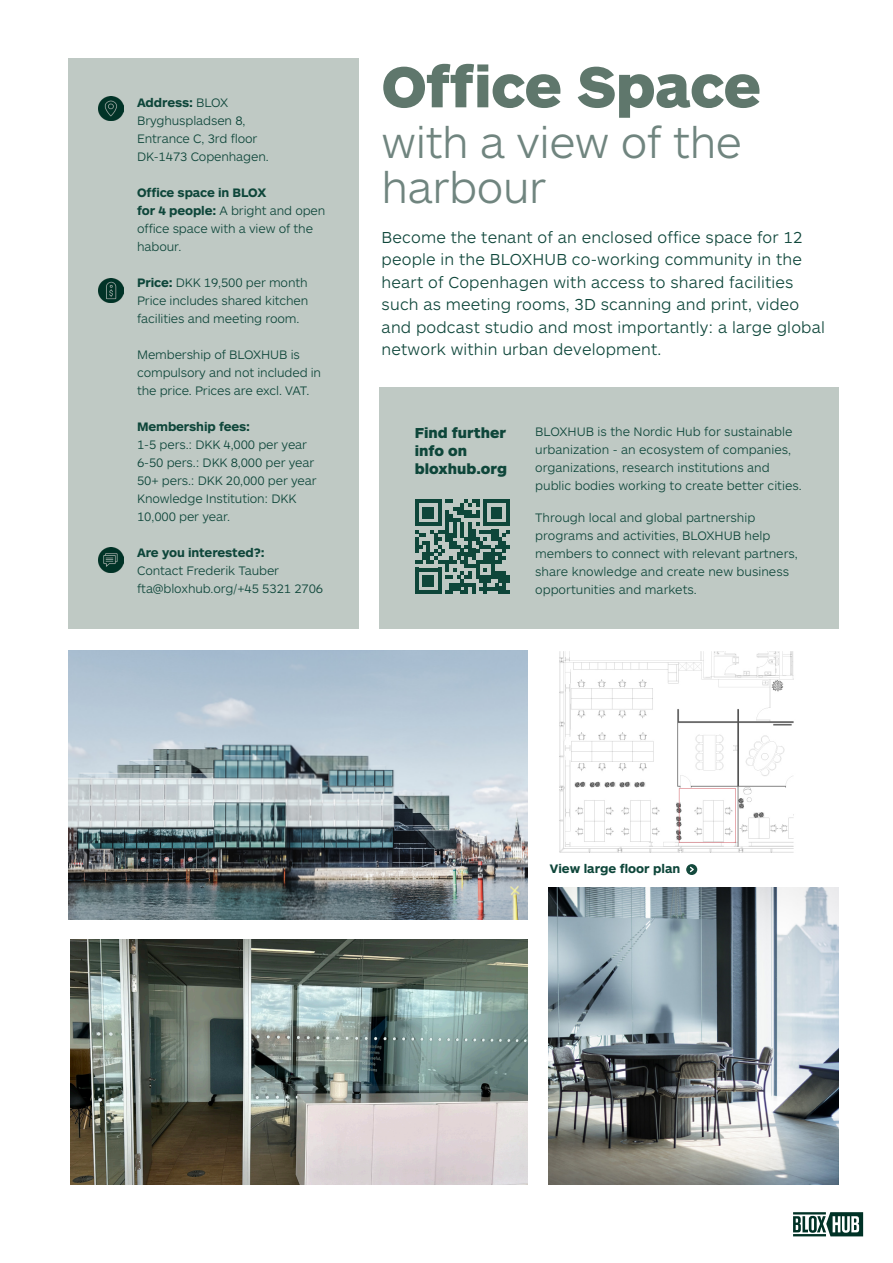
<style>
.page{position:relative;width:893px;height:1263px;background:#fff}
.page>*{position:absolute;margin:0;border:0;box-sizing:border-box;transform-origin:0 0}
.Titel_Lys{font:900 60px "ARS Maquette";letter-spacing:-.01em;color:#5f776c}
.Titel_Lys-2{font:300 45px/45px "ARS Maquette";letter-spacing:-.01em;color:#70857f}
.t1{font:300 16.5px/22.5px "ARS Maquette";letter-spacing:.01em;color:#0e463a}
.t2{font:900 15px/18px "ARS Maquette";color:#0e463a}
.t3{font:300 12.75px/18px "ARS Maquette";letter-spacing:-.01em;color:#0e463a}
.t4{font:700 12.75px "ARS Maquette";letter-spacing:-.01em;color:#0e463a}
.s1{font-weight:300}
.s2{font-weight:700}
</style>
<div class="page">
<div style="left:380px;top:388px;width:459px;height:241px;background:#bfc9c4"></div>
<img style="left:68px;top:651px;width:459px;height:268px">
<img style="left:70px;top:939px;width:457px;height:245px">
<div style="left:68px;top:58px;width:290px;height:571px;background:#bfc9c4"></div>
<img style="left:99px;top:97px;width:24px;height:24px">
<img style="left:99px;top:278px;width:24px;height:24px">
<img style="left:99px;top:548px;width:24px;height:24px">
<img style="left:549px;top:887px;width:290px;height:297px">
<svg style="left:415px;top:499px;width:95px;height:95px"></svg>
<svg style="left:793px;top:1212px;width:70px;height:24px"></svg>
<img style="left:559px;top:651px;width:235px;height:202px">
<svg style="left:686px;top:864px;width:11px;height:11px"></svg>
<p class="t4" style="left:137px;top:94px;width:93px">Address: <span class="s1">BLOX</span></p>
<p class="t3" style="left:137px;top:111px;width:110px">Bryghuspladsen 8,</p>
<p class="t3" style="left:137px;top:129px;width:122px">Entrance C, 3rd floor</p>
<p class="t3" style="left:137px;top:147px;width:133px">DK-1473 Copenhagen.</p>
<p class="t4" style="left:137px;top:184px;width:131px">Office space in BLOX</p>
<p class="t3" style="left:137px;top:201px;width:190px"><span class="s2">for 4 people:</span> A bright and open office space with a view of the habour.</p>
<p class="t3" style="left:137px;top:273px;width:172px"><span class="s2">Price:</span> DKK 19,500 per month</p>
<p class="t3" style="left:137px;top:291px;width:173px">Price includes shared kitchen facilities and meeting room.</p>
<p class="t3" style="left:137px;top:345px;width:164px">Membership of BLOXHUB is</p>
<p class="t3" style="left:137px;top:363px;width:186px">compulsory and not included in</p>
<p class="t3" style="left:137px;top:381px;width:174px">the price. Prices are excl. VAT.</p>
<p class="t4" style="left:137px;top:418px;width:114px">Membership fees:</p>
<p class="t3" style="left:137px;top:435px;width:171px">1-5 pers.: DKK 4,000 per year</p>
<p class="t3" style="left:137px;top:453px;width:179px">6-50 pers.: DKK 8,000 per year</p>
<p class="t3" style="left:137px;top:471px;width:181px">50+ pers.: DKK 20,000 per year</p>
<p class="t3" style="left:137px;top:489px;width:161px">Knowledge Institution: DKK</p>
<p class="t3" style="left:137px;top:507px;width:95px">10,000 per year.</p>
<p class="t4" style="left:137px;top:544px;width:129px">Are you interested?:</p>
<p class="t3" style="left:137px;top:561px;width:144px">Contact Frederik Tauber</p>
<p class="t3" style="left:137px;top:579px;width:188px">fta@bloxhub.org/+45 5321 2706</p>
<p class="Titel_Lys" style="left:382px;top:48px;width:381px">Office Space</p>
<p class="Titel_Lys-2" style="left:382px;top:118px;width:362px">with a view of the harbour</p>
<p class="t1" style="left:382px;top:225px;width:423px">Become the tenant of an enclosed office space for 12 people in the BLOXHUB co-working community in the</p>
<p class="t1" style="left:382px;top:270px;width:445px">heart of Copenhagen with access to shared facilities such as meeting rooms, 3D scanning and print, video and podcast studio and most importantly: a large global network within urban development.</p>
<p class="t2" style="left:415px;top:423px;width:93px">Find further info on</p>
<p class="t2" style="left:415px;top:459px;width:94px">bloxhub.org</p>
<p class="t3" style="left:535px;top:422px;width:268px">BLOXHUB is the Nordic Hub for sustainable urbanization - an ecosystem of companies, organizations, research institutions and public bodies working to create better cities.</p>
<p class="t3" style="left:535px;top:508px;width:264px">Through local and global partnership programs and activities, BLOXHUB help members to connect with relevant partners, share knowledge and create new business opportunities and markets.</p>
<p class="t4" style="left:550px;top:860px;width:132px">View large floor plan</p>
</div>
